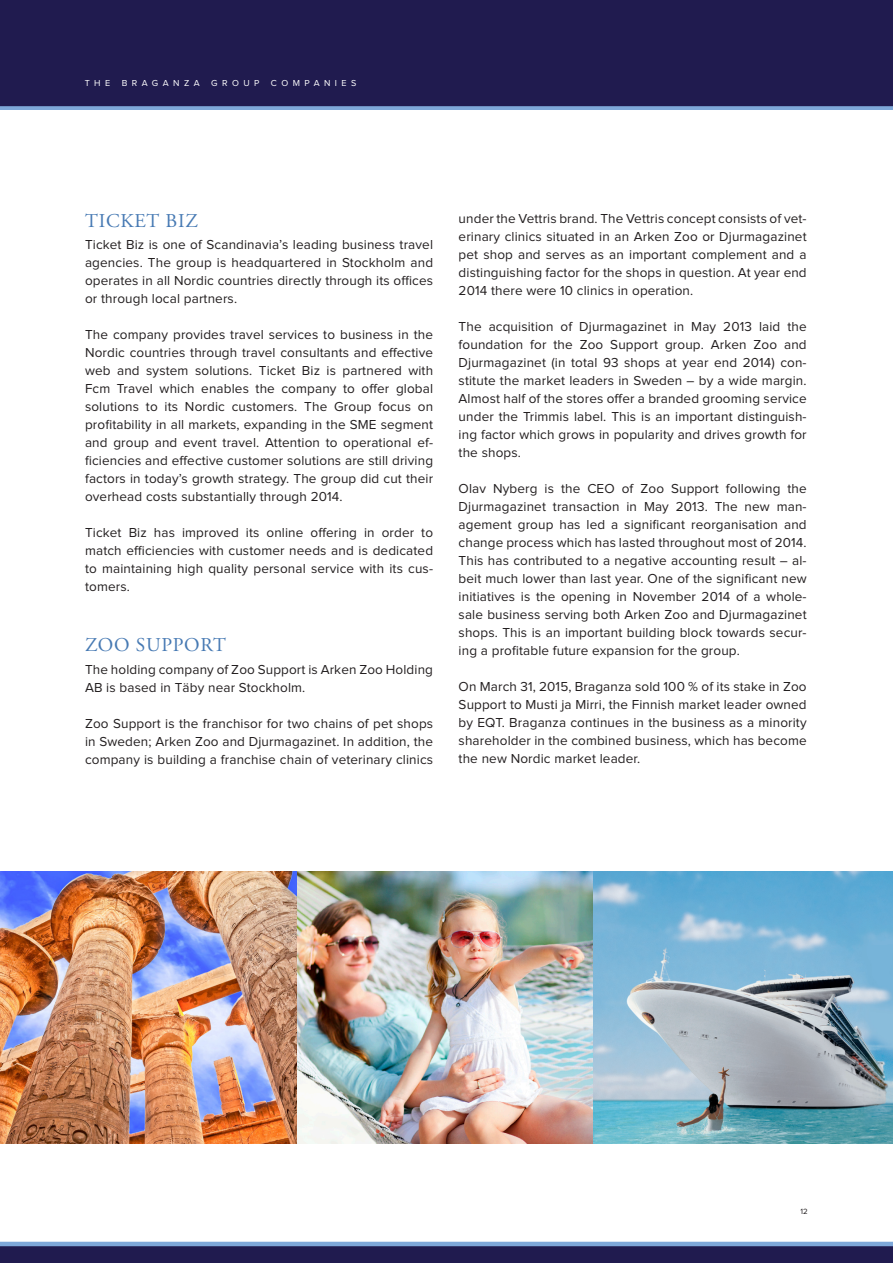
<style>
.page{position:relative;width:893px;height:1263px;background:#fff}
.page>*{position:absolute;margin:0;border:0;box-sizing:border-box;transform-origin:0 0}
.braganza_h3{font:19.5px "Adobe Garamond Pro";letter-spacing:.04em;color:#4679b3}
.BA_Bröd_1{font:13.5px/18px "Proxima Nova";letter-spacing:.01em;color:#231f20;text-align:justify}
.sidheader{font:9px "Proxima Nova";letter-spacing:.5em;color:#fff}
.t1{font:7.8px "Proxima Nova";color:#231f20}
</style>
<div class="page">
<div style="left:0;top:0;width:893px;height:111px;background:#201b4f"></div>
<div style="left:0;top:1242px;width:893px;height:21px;background:#201b4f"></div>
<hr style="left:0;top:1242px;width:893px;height:4px;background:#7ea8d9">
<div style="left:0;top:106px;width:893px;height:5px;background:#7ea8d9"></div>
<img style="left:0;top:872px;width:893px;height:272px">
<p class="sidheader" style="left:85px;top:79px;width:27px">THE</p>
<p class="sidheader" style="left:122px;top:79px;width:80px">BRAGANZA</p>
<p class="sidheader" style="left:211px;top:79px;width:50px">GROUP</p>
<p class="sidheader" style="left:271px;top:79px;width:87px">COMPANIES</p>
<p class="braganza_h3" style="left:85px;top:209px;width:114px">TICKET BIZ</p>
<p class="BA_Bröd_1" style="left:85px;top:236px;width:350px">Ticket Biz is one of Scandinavia’s leading business travel agencies. The group is headquartered in Stockholm and operates in all Nordic countries directly through its offices or through local partners.</p>
<p class="BA_Bröd_1" style="left:85px;top:326px;width:350px">The company provides travel services to business in the Nordic countries through travel consultants and effective web and system solutions. Ticket Biz is partnered with Fcm Travel which enables the company to offer global solutions to its Nordic customers. The Group focus on profitability in all markets, expanding in the SME segment and group and event travel. Attention to operational ef&shy;ficiencies and effective customer solutions are still driving factors in today’s growth strategy. The group did cut their overhead costs substantially through 2014.</p>
<p class="BA_Bröd_1" style="left:85px;top:524px;width:350px">Ticket Biz has improved its online offering in order to match efficiencies with customer needs and is dedicated to maintaining high quality personal service with its cus&shy;tomers.</p>
<p class="braganza_h3" style="left:85px;top:633px;width:142px">ZOO SUPPORT</p>
<p class="BA_Bröd_1" style="left:85px;top:661px;width:350px">The holding company of Zoo Support is Arken Zoo Holding<br>AB is based in Täby near Stockholm.</p>
<p class="BA_Bröd_1" style="left:85px;top:715px;width:350px">Zoo Support is the franchisor for two chains of pet shops in Sweden; Arken Zoo and Djurmagazinet. In addition, the company is building a franchise chain of veterinary clinics</p>
<p class="BA_Bröd_1" style="left:459px;top:210px;width:350px">under the Vettris brand. The Vettris concept consists of vet&shy;erinary clinics situated in an Arken Zoo or Djurmagazinet pet shop and serves as an important complement and a distinguishing factor for the shops in question. At year end 2014 there were 10 clinics in operation.</p>
<p class="BA_Bröd_1" style="left:459px;top:318px;width:350px">The acquisition of Djurmagazinet in May 2013 laid the foundation for the Zoo Support group. Arken Zoo and Djurmagazinet (in total 93 shops at year end 2014) con&shy;stitute the market leaders in Sweden – by a wide margin.<br>Almost half of the stores offer a branded grooming service under the Trimmis label. This is an important distinguish&shy;ing factor which grows in popularity and drives growth for the shops.</p>
<p class="BA_Bröd_1" style="left:459px;top:480px;width:350px">Olav Nyberg is the CEO of Zoo Support following the Djurmagazinet transaction in May 2013. The new man&shy;agement group has led a significant reorganisation and change process which has lasted throughout most of 2014.<br>This has contributed to a negative accounting result – al&shy;beit much lower than last year. One of the significant new initiatives is the opening in November 2014 of a whole&shy;sale business serving both Arken Zoo and Djurmagazinet shops. This is an important building block towards secur&shy;ing a profitable future expansion for the group.</p>
<p class="BA_Bröd_1" style="left:459px;top:678px;width:350px">On March 31, 2015, Braganza sold 100 % of its stake in Zoo Support to Musti ja Mirri, the Finnish market leader owned by EQT. Braganza continues in the business as a minority shareholder in the combined business, which has become the new Nordic market leader.</p>
<p class="t1" style="left:800px;top:1208px;width:9px">12</p>
</div>
